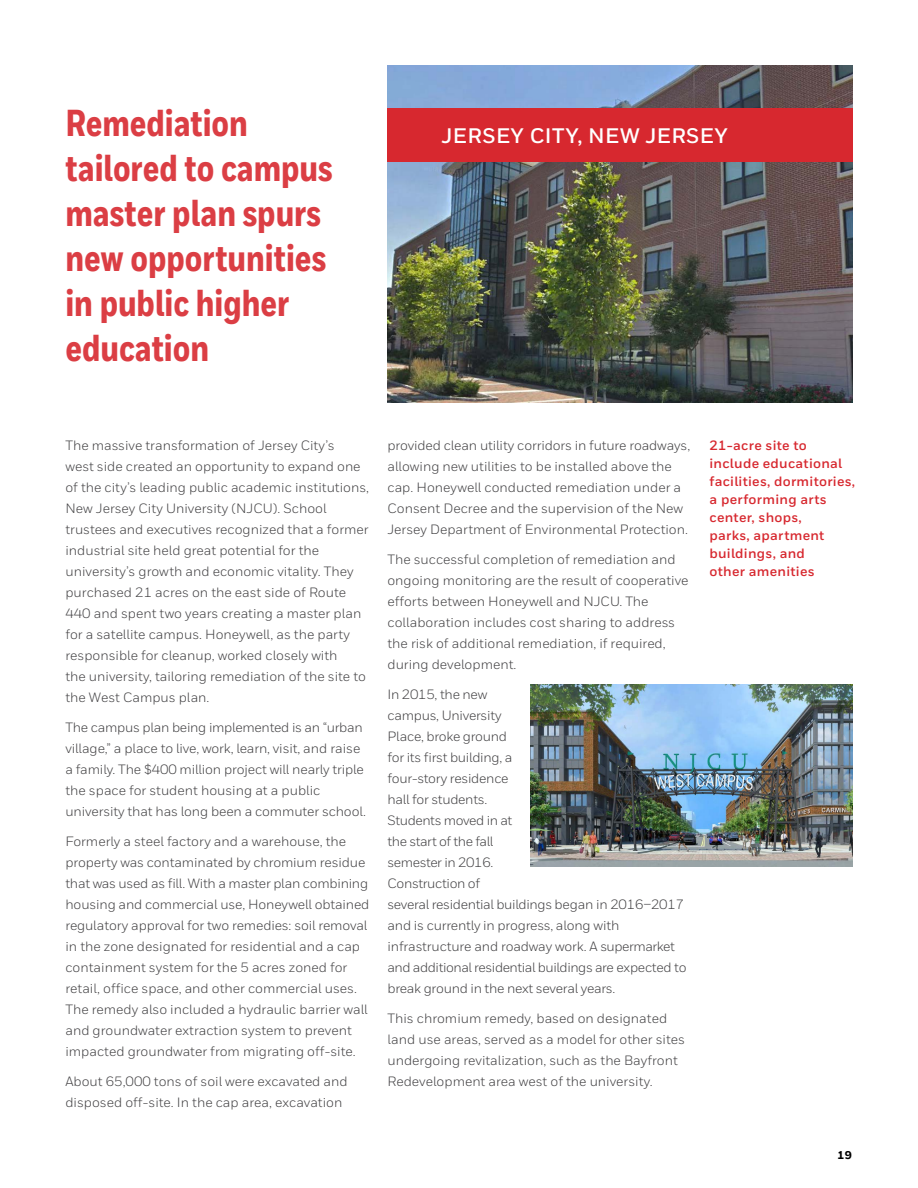
<style>
.page{position:relative;width:918px;height:1188px;background:#fff}
.page>*{position:absolute;margin:0;border:0;box-sizing:border-box;transform-origin:0 0}
.Body_Copy{font:800 37.5px/45px "Honeywell Cond";color:#db3e44}
.Body_Copy-2{font:700 21px "Honeywell Sans";letter-spacing:.02em;color:#fff}
.Body_Copy-3{font:13.5px/21px "Honeywell Sans";color:#414042}
.Body_Copy-4{font:13.5px/21px "Honeywell Sans";letter-spacing:-.02em;color:#414042}
.Sidebar{font:700 13.5px/18px "Honeywell Sans";letter-spacing:.02em;color:#d7282f}
.MASTER__Header_Foote{font:800 11.25px "Honeywell Sans";color:#000}
</style>
<div class="page">
<img style="left:387px;top:65px;width:466px;height:338px">
<div style="left:387px;top:108px;width:466px;height:54px;background:#d7282f"></div>
<img style="left:530px;top:684px;width:323px;height:182px">
<p class="Body_Copy" style="left:65px;top:102px;width:269px">Remediation tailored to campus master plan spurs new opportunities in public higher education</p>
<p class="Body_Copy-2" style="left:441px;top:123px;width:288px">JERSEY CITY, NEW JERSEY</p>
<p class="Body_Copy-3" style="left:65px;top:435px;width:305px">The massive transformation of Jersey City’s<br>west side created an opportunity to expand one of the city’s leading public academic institutions, New Jersey City University (NJCU). School trustees and executives recognized that a former industrial site held great potential for the university’s growth and economic vitality. They purchased 21 acres on the east side of Route 440 and spent two years creating a master plan for a satellite campus. Honeywell, as the party responsible for cleanup, worked closely with<br>the university, tailoring remediation of the site to the West Campus plan.</p>
<p class="Body_Copy-3" style="left:65px;top:717px;width:302px">The campus plan being implemented is an “urban village,” a place to live, work, learn, visit, and raise a family. The $400 million project will nearly triple the space for student housing at a public university that has long been a commuter school.</p>
<p class="Body_Copy-3" style="left:65px;top:831px;width:306px">Formerly a steel factory and a warehouse, the property was contaminated by chromium residue that was used as fill. With a master plan combining housing and commercial use, Honeywell obtained regulatory approval for two remedies: soil removal in the zone designated for residential and a cap containment system for the 5 acres zoned for retail, office space, and other commercial uses.<br>The remedy also included a hydraulic barrier wall and groundwater extraction system to prevent impacted groundwater from migrating off-site.</p>
<p class="Body_Copy-3" style="left:65px;top:1071px;width:284px">About 65,000 tons of soil were excavated and disposed off-site. In the cap area, excavation</p>
<p class="Body_Copy-3" style="left:387px;top:435px;width:304px">provided clean utility corridors in future roadways, allowing new utilities to be installed above the cap. Honeywell conducted remediation under a Consent Decree and the supervision of the New Jersey Department of Environmental Protection.</p>
<p class="Body_Copy-3" style="left:387px;top:549px;width:303px">The successful completion of remediation and ongoing monitoring are the result of cooperative efforts between Honeywell and NJCU. The collaboration includes cost sharing to address the risk of additional remediation, if required, during development.</p>
<p class="Body_Copy-4" style="left:387px;top:684px;width:301px">In 2015, the new<br>campus, University<br>Place, broke ground<br>for its first building, a<br>four-story residence<br>hall for students.<br>Students moved in at<br>the start of the fall<br>semester in 2016.<br>Construction of<br>several residential buildings began in 2016–2017 and is currently in progress, along with infrastructure and roadway work. A supermarket and additional residential buildings are expected to break ground in the next several years.</p>
<p class="Body_Copy-3" style="left:387px;top:1008px;width:299px">This chromium remedy, based on designated land use areas, served as a model for other sites undergoing revitalization, such as the Bayfront Redevelopment area west of the university.</p>
<p class="Sidebar" style="left:710px;top:437px;width:147px">21-acre site to include educational facilities, dormitories, a performing arts center, shops,<br>parks, apartment buildings, and<br>other amenities</p>
<p class="MASTER__Header_Foote" style="left:838px;top:1148px;width:16px">19</p>
</div>
